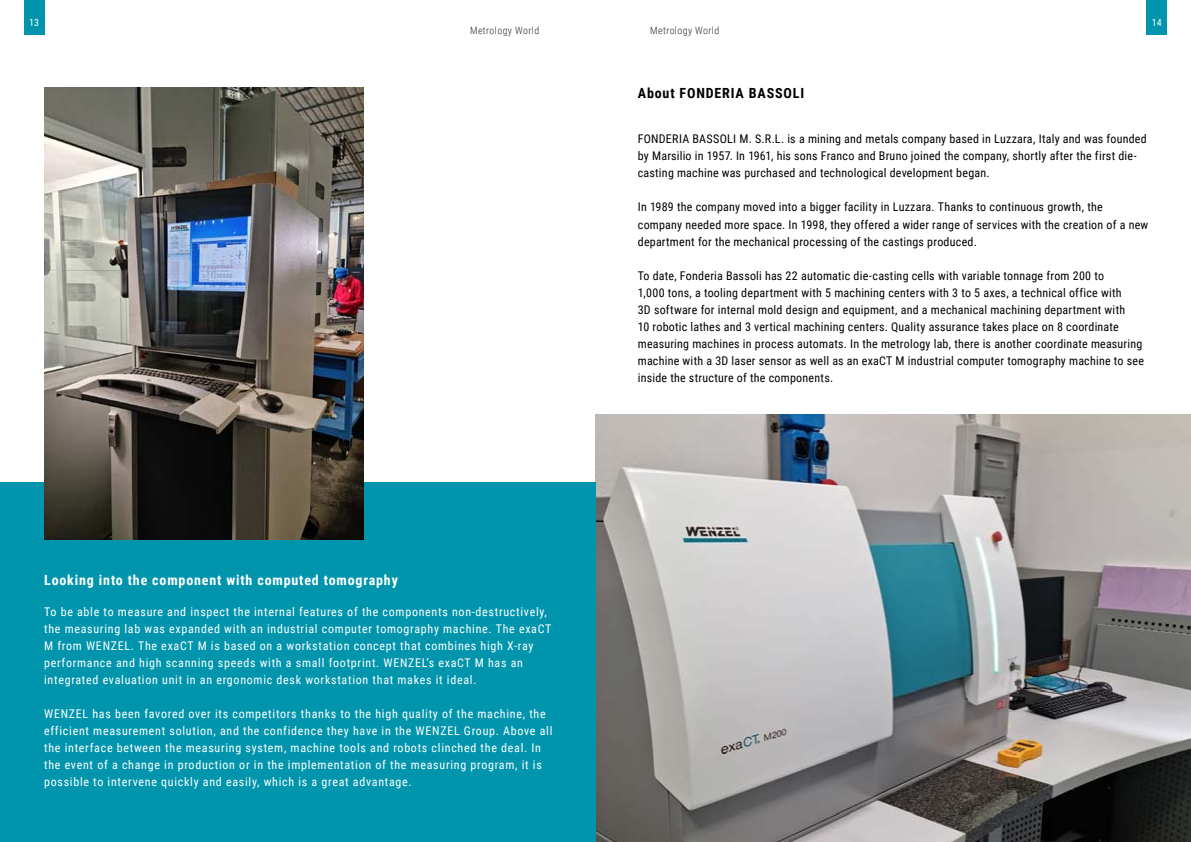
<style>
.page{position:relative;width:1191px;height:842px;background:#fff}
.page>*{position:absolute;margin:0;border:0;box-sizing:border-box;transform-origin:0 0}
.t1{font:700 14px "Roboto Condensed";letter-spacing:.06em;color:#fff}
.t2{font:700 14px "Roboto Condensed";letter-spacing:.06em;color:#000}
.t3{font:12px/17px "Roboto Condensed";letter-spacing:.02em;color:#000}
.t4{font:12px/17px "Roboto Condensed";letter-spacing:.06em;color:#fff}
.t5{font:300 10px "Roboto Condensed";letter-spacing:.04em;color:#282827}
.t6{font:10px "Roboto Condensed";color:#fff}
</style>
<div class="page">
<img style="left:595px;top:415px;width:596px;height:427px">
<div style="left:1146px;top:0;width:20px;height:34px;background:#0095ad"></div>
<div style="left:24px;top:0;width:20px;height:34px;background:#0095ad"></div>
<div style="left:0;top:483px;width:595px;height:359px;background:#0095ad"></div>
<img style="left:44px;top:87px;width:320px;height:452px">
<p class="t6" style="left:29px;top:16px;width:11px">13</p>
<p class="t5" style="left:470px;top:23px;width:71px">Metrology World</p>
<p class="t5" style="left:650px;top:23px;width:71px">Metrology World</p>
<p class="t6" style="left:1151px;top:16px;width:11px">14</p>
<p class="t2" style="left:638px;top:83px;width:168px">About FONDERIA BASSOLI</p>
<p class="t3" style="left:638px;top:130px;width:510px">FONDERIA BASSOLI M. S.R.L. is a mining and metals company based in Luzzara, Italy and was founded by Marsilio in 1957. In 1961, his sons Franco and Bruno joined the company, shortly after the first die&shy;casting machine was purchased and technological development began.</p>
<p class="t3" style="left:638px;top:198px;width:512px">In 1989 the company moved into a bigger facility in Luzzara. Thanks to continuous growth, the company needed more space. In 1998, they offered a wider range of services with the creation of a new department for the mechanical processing of the castings produced.</p>
<p class="t3" style="left:638px;top:266px;width:507px">To date, Fonderia Bassoli has 22 automatic die-casting cells with variable tonnage from 200 to<br>1,000 tons, a tooling department with 5 machining centers with 3 to 5 axes, a technical office with<br>3D software for internal mold design and equipment, and a mechanical machining department with<br>10 robotic lathes and 3 vertical machining centers. Quality assurance takes place on 8 coordinate measuring machines in process automats. In the metrology lab, there is another coordinate measuring machine with a 3D laser sensor as well as an exaCT M industrial computer tomography machine to see inside the structure of the components.</p>
<p class="t1" style="left:44px;top:570px;width:355px">Looking into the component with computed tomography</p>
<p class="t4" style="left:44px;top:603px;width:509px">To be able to measure and inspect the internal features of the components non-destructively, the measuring lab was expanded with an industrial computer tomography machine. The exaCT M from WENZEL. The exaCT M is based on a workstation concept that combines high X-ray performance and high scanning speeds with a small footprint. WENZEL’s exaCT M has an integrated evaluation unit in an ergonomic desk workstation that makes it ideal.</p>
<p class="t4" style="left:44px;top:705px;width:510px">WENZEL has been favored over its competitors thanks to the high quality of the machine, the efficient measurement solution, and the confidence they have in the WENZEL Group. Above all the interface between the measuring system, machine tools and robots clinched the deal. In the event of a change in production or in the implementation of the measuring program, it is possible to intervene quickly and easily, which is a great advantage.</p>
</div>
